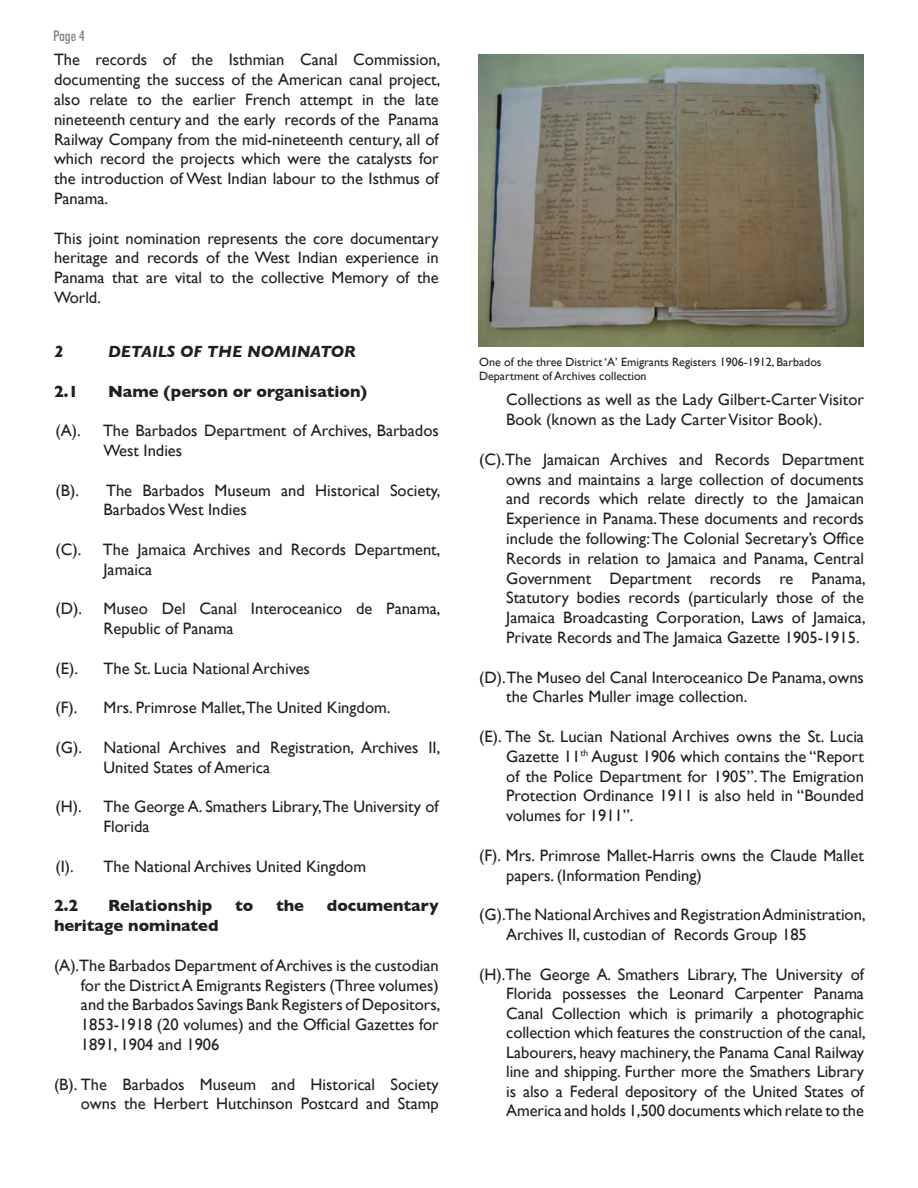
<style>
.page{position:relative;width:918px;height:1188px;background:#fff}
.page>*{position:absolute;margin:0;border:0;box-sizing:border-box;transform-origin:0 0}
.t1{font:16.5px/19.8px "Gill Sans";color:#231f20}
.t2{font:700 16.5px "Gill Sans";color:#231f20}
.t3{font:italic 700 16.5px "Gill Sans";color:#231f20}
.t4{font:500 condensed 15px "Futura BT";color:#808285}
.t5{font:12px/14.4px "Gill Sans";color:#231f20}
</style>
<div class="page">
<img style="left:479px;top:54px;width:385px;height:293px">
<p class="t4" style="left:53px;top:26px;width:33px">Page 4</p>
<p class="t1" style="left:54px;top:50px;width:388px;text-align:justify">The records of the Isthmian Canal Commission, documenting the success of the American canal project, also relate to the earlier French attempt in the late nineteenth century and the early records of the Panama Railway Company from the mid-nineteenth century, all of which record the projects which were the catalysts for the introduction of West Indian labour to the Isthmus of Panama.</p>
<p class="t1" style="left:54px;top:228px;width:386px;text-align:justify">This joint nomination represents the core documentary heritage and records of the West Indian experience in Panama that are vital to the collective Memory of the World.</p>
<p class="t3" style="left:54px;top:342px;width:11px">2</p>
<p class="t3" style="left:108px;top:342px;width:249px">DETAILS OF THE NOMINATOR</p>
<p class="t2" style="left:54px;top:381px;width:26px">2.1</p>
<p class="t2" style="left:108px;top:381px;width:261px">Name (person or organisation)</p>
<p class="t1" style="left:56px;top:421px;width:27px">(A).</p>
<p class="t1" style="left:103px;top:421px;width:337px">The Barbados Department of Archives, Barbados<br>West Indies</p>
<p class="t1" style="left:56px;top:480px;width:25px">(B).</p>
<p class="t1" style="left:104px;top:480px;width:338px">The Barbados Museum and Historical Society,<br>Barbados West Indies</p>
<p class="t1" style="left:56px;top:539px;width:27px">(C).</p>
<p class="t1" style="left:103px;top:539px;width:339px">The Jamaica Archives and Records Department,<br>Jamaica</p>
<p class="t1" style="left:56px;top:599px;width:28px">(D).</p>
<p class="t1" style="left:104px;top:599px;width:338px">Museo Del Canal Interoceanico de Panama,<br>Republic of Panama</p>
<p class="t1" style="left:56px;top:658px;width:24px">(E).</p>
<p class="t1" style="left:104px;top:658px;width:208px">The St. Lucia National Archives</p>
<p class="t1" style="left:56px;top:698px;width:24px">(F).</p>
<p class="t1" style="left:104px;top:698px;width:288px">Mrs. Primrose Mallet,The United Kingdom.</p>
<p class="t1" style="left:56px;top:737px;width:28px">(G).</p>
<p class="t1" style="left:104px;top:737px;width:338px">National Archives and Registration, Archives II,<br>United States of America</p>
<p class="t1" style="left:56px;top:797px;width:28px">(H).</p>
<p class="t1" style="left:104px;top:797px;width:337px">The George A. Smathers Library,The University of<br>Florida</p>
<p class="t1" style="left:56px;top:856px;width:20px">(I).</p>
<p class="t1" style="left:104px;top:856px;width:264px">The National Archives United Kingdom</p>
<p class="t2" style="left:54px;top:896px;width:26px">2.2</p>
<p class="t2" style="left:108px;top:896px;width:106px">Relationship</p>
<p class="t2" style="left:235px;top:896px;width:20px">to</p>
<p class="t2" style="left:276px;top:896px;width:30px">the</p>
<p class="t2" style="left:327px;top:896px;width:113px">documentary</p>
<p class="t2" style="left:54px;top:916px;width:166px">heritage nominated</p>
<p class="t1" style="left:81px;top:955px;width:361px;text-align:justify;text-indent:-27px">(A).The Barbados Department of Archives is the custodian for the District A Emigrants Registers (Three volumes) and the Barbados Savings Bank Registers of Depositors, 1853-1918 (20 volumes) and the Official Gazettes for 1891, 1904 and 1906</p>
<p class="t1" style="left:54px;top:1074px;width:386px;text-align:right">(B). The Barbados Museum and Historical Society owns the Herbert Hutchinson Postcard and Stamp</p>
<p class="t5" style="left:479px;top:354px;width:344px">One of the three District ‘A’ Emigrants Registers 1906-1912, Barbados<br>Department of Archives collection</p>
<p class="t1" style="left:506px;top:390px;width:359px">Collections as well as the Lady Gilbert-Carter Visitor<br>Book (known as the Lady Carter Visitor Book).</p>
<p class="t1" style="left:506px;top:449px;width:361px;text-align:justify;text-indent:-27px">(C).The Jamaican Archives and Records Department owns and maintains a large collection of documents and records which relate directly to the Jamaican Experience in Panama. These documents and records include the following: The Colonial Secretary’s Office Records in relation to Jamaica and Panama, Central Government Department records re Panama, Statutory bodies records (particularly those of the Jamaica Broadcasting Corporation, Laws of Jamaica, Private Records and The Jamaica Gazette 1905-1915.</p>
<p class="t1" style="left:506px;top:667px;width:359px;text-indent:-27px">(D).The Museo del Canal Interoceanico De Panama, owns the Charles Muller image collection.</p>
<p class="t1" style="left:506px;top:726px;width:359px;text-align:justify;text-indent:-27px">(E). The St. Lucian National Archives owns the St. Lucia Gazette 11<sup>th</sup> August 1906 which contains the “Report of the Police Department for 1905”. The Emigration Protection Ordinance 1911 is also held in “Bounded volumes for 1911”.</p>
<p class="t1" style="left:506px;top:845px;width:359px;text-indent:-27px">(F). Mrs. Primrose Mallet-Harris owns the Claude Mallet papers. (Information Pending)</p>
<p class="t1" style="left:506px;top:905px;width:361px;text-indent:-27px">(G).The National Archives and Registration Administration,<br>Archives II, custodian of Records Group 185</p>
<p class="t1" style="left:506px;top:964px;width:361px;text-align:justify;text-indent:-27px">(H).The George A. Smathers Library, The University of Florida possesses the Leonard Carpenter Panama Canal Collection which is primarily a photographic collection which features the construction of the canal, Labourers, heavy machinery, the Panama Canal Railway line and shipping. Further more the Smathers Library is also a Federal depository of the United States of America and holds 1,500 documents which relate to the</p>
</div>
